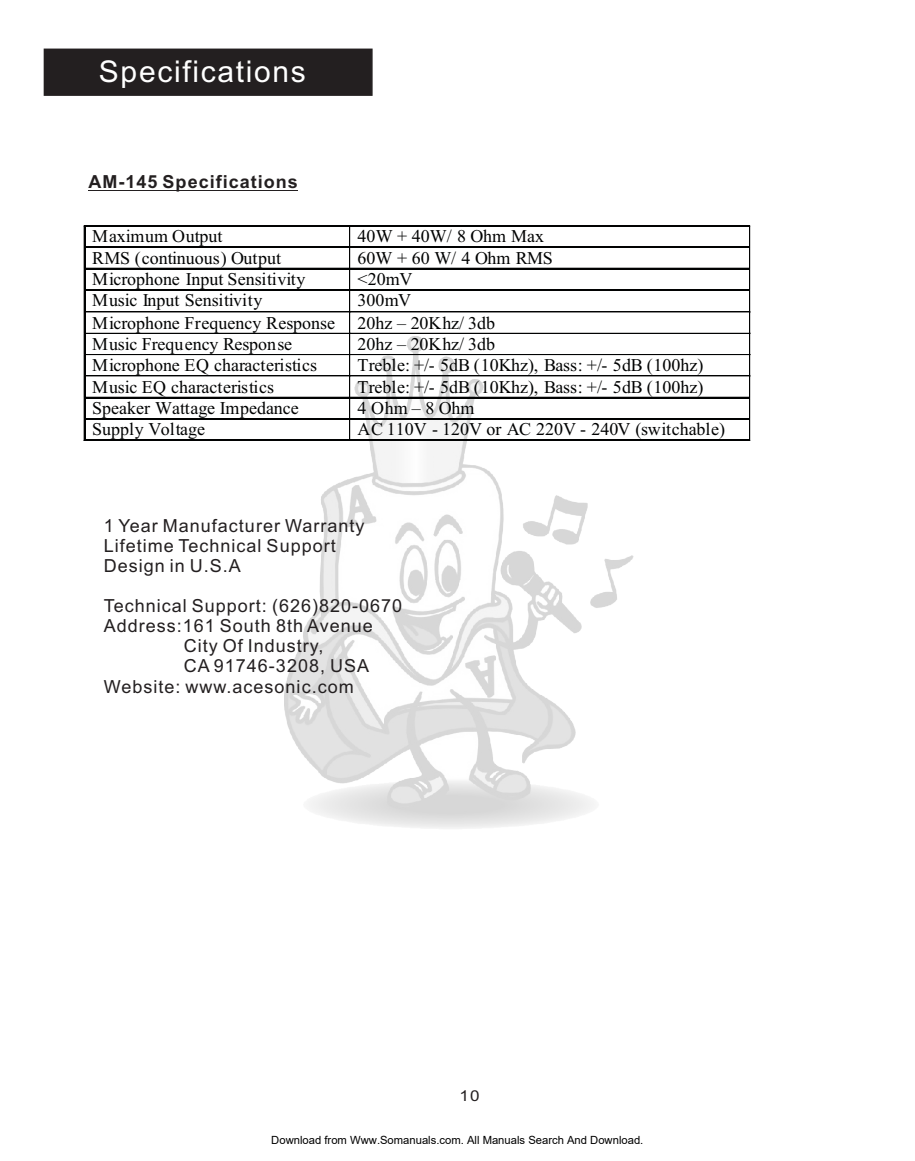
<style>
.page{position:relative;width:915px;height:1161px;background:#fff}
.page>*{position:absolute;margin:0;border:0;box-sizing:border-box;transform-origin:0 0}
.t1{font:30px "Arial";letter-spacing:.055em;color:#fff}
.t2{font:18px "Times New Roman";color:#010202}
.t3{font:18px/20.1px "Arial";letter-spacing:.055em;color:#231f20}
.t4{font:700 18px "Arial";letter-spacing:.055em;color:#231f20}
.t5{font:15px "Arial";color:#231f20;scale:1.14 1}
.t6{font:11.25px "Arial";color:#000}
</style>
<div class="page">
<img style="left:285px;top:337px;width:348px;height:492px">
<div style="left:43px;top:48px;width:330px;height:48px;background:#231f20"></div>
<hr style="left:85px;top:226px;width:264px;height:1px;background:#010202">
<hr style="left:85px;top:225px;width:264px;height:1px;background:#010202">
<hr style="left:349px;top:226px;width:400px;height:1px;background:#010202">
<hr style="left:349px;top:225px;width:400px;height:1px;background:#010202">
<hr style="left:85px;top:247px;width:264px;height:1px;background:#010202">
<hr style="left:349px;top:247px;width:400px;height:1px;background:#010202">
<hr style="left:85px;top:268px;width:264px;height:1px;background:#010202">
<hr style="left:349px;top:268px;width:400px;height:1px;background:#010202">
<hr style="left:85px;top:289px;width:264px;height:2px;background:#010202">
<hr style="left:349px;top:289px;width:400px;height:2px;background:#010202">
<hr style="left:85px;top:312px;width:264px;height:1px;background:#010202">
<hr style="left:349px;top:312px;width:400px;height:1px;background:#010202">
<hr style="left:85px;top:333px;width:264px;height:1px;background:#010202">
<hr style="left:349px;top:333px;width:400px;height:1px;background:#010202">
<hr style="left:85px;top:354px;width:264px;height:1px;background:#010202">
<hr style="left:349px;top:354px;width:400px;height:1px;background:#010202">
<hr style="left:85px;top:376px;width:264px;height:1px;background:#010202">
<hr style="left:349px;top:376px;width:400px;height:1px;background:#010202">
<hr style="left:85px;top:397px;width:264px;height:1px;background:#010202">
<hr style="left:349px;top:397px;width:400px;height:1px;background:#010202">
<hr style="left:85px;top:418px;width:264px;height:2px;background:#010202">
<hr style="left:349px;top:418px;width:400px;height:2px;background:#010202">
<svg style="left:84px;top:225px;width:1px;height:216px"></svg>
<hr style="left:85px;top:440px;width:264px;height:1px;background:#010202">
<svg style="left:349px;top:227px;width:1px;height:213px"></svg>
<hr style="left:349px;top:440px;width:400px;height:1px;background:#010202">
<svg style="left:749px;top:226px;width:1px;height:215px"></svg>
<hr style="left:88px;top:190px;width:210px;height:1px;background:#231f20">
<h1 class="t1" style="left:99px;top:60px;width:208px">Specifications</h1>
<p class="t4" style="left:88px;top:175px;width:211px">AM-145 Specifications</p>
<p class="t2" style="left:92px;top:230px;width:132px">Maximum Output</p>
<p class="t2" style="left:357px;top:230px;width:188px">40W + 40W/ 8 Ohm Max</p>
<p class="t2" style="left:92px;top:251px;width:190px">RMS (continuous) Output</p>
<p class="t2" style="left:357px;top:251px;width:197px">60W + 60 W/ 4 Ohm RMS</p>
<p class="t2" style="left:92px;top:273px;width:215px">Microphone Input Sensitivity</p>
<p class="t2" style="left:357px;top:273px;width:56px">&lt;20mV</p>
<p class="t2" style="left:92px;top:294px;width:172px">Music Input Sensitivity</p>
<p class="t2" style="left:357px;top:294px;width:55px">300mV</p>
<p class="t2" style="left:92px;top:316px;width:244px">Microphone Frequency Response</p>
<p class="t2" style="left:357px;top:316px;width:139px">20hz – 20Khz/ 3db</p>
<p class="t2" style="left:92px;top:338px;width:201px">Music Frequency Response</p>
<p class="t2" style="left:357px;top:338px;width:139px">20hz – 20Khz/ 3db</p>
<p class="t2" style="left:92px;top:359px;width:226px">Microphone EQ characteristics</p>
<p class="t2" style="left:357px;top:359px;width:347px">Treble: +/- 5dB (10Khz), Bass: +/- 5dB (100hz)</p>
<p class="t2" style="left:92px;top:380px;width:184px">Music EQ characteristics</p>
<p class="t2" style="left:357px;top:380px;width:347px">Treble: +/- 5dB (10Khz), Bass: +/- 5dB (100hz)</p>
<p class="t2" style="left:92px;top:402px;width:208px">Speaker Wattage Impedance</p>
<p class="t2" style="left:357px;top:402px;width:118px">4 Ohm – 8 Ohm</p>
<p class="t2" style="left:92px;top:423px;width:114px">Supply Voltage</p>
<p class="t2" style="left:357px;top:423px;width:369px">AC 110V - 120V or AC 220V - 240V (switchable)</p>
<p class="t3" style="left:104px;top:517px;width:262px">1 Year Manufacturer Warranty<br>Lifetime Technical Support<br>Design in U.S.A</p>
<p class="t3" style="left:104px;top:597px;width:300px">Technical Support: (626)820-0670</p>
<p class="t3" style="left:104px;top:617px;width:270px">Address:161 South 8th Avenue</p>
<p class="t3" style="left:184px;top:637px;width:141px">City Of Industry,</p>
<p class="t3" style="left:184px;top:658px;width:187px">CA 91746-3208, USA</p>
<p class="t3" style="left:104px;top:678px;width:251px">Website: www.acesonic.com</p>
<p class="t5" style="left:459px;top:1089px;width:19px">10</p>
<p class="t6" style="left:271px;top:1133px;width:373px">Download from Www.Somanuals.com. All Manuals Search And Download.</p>
</div>
